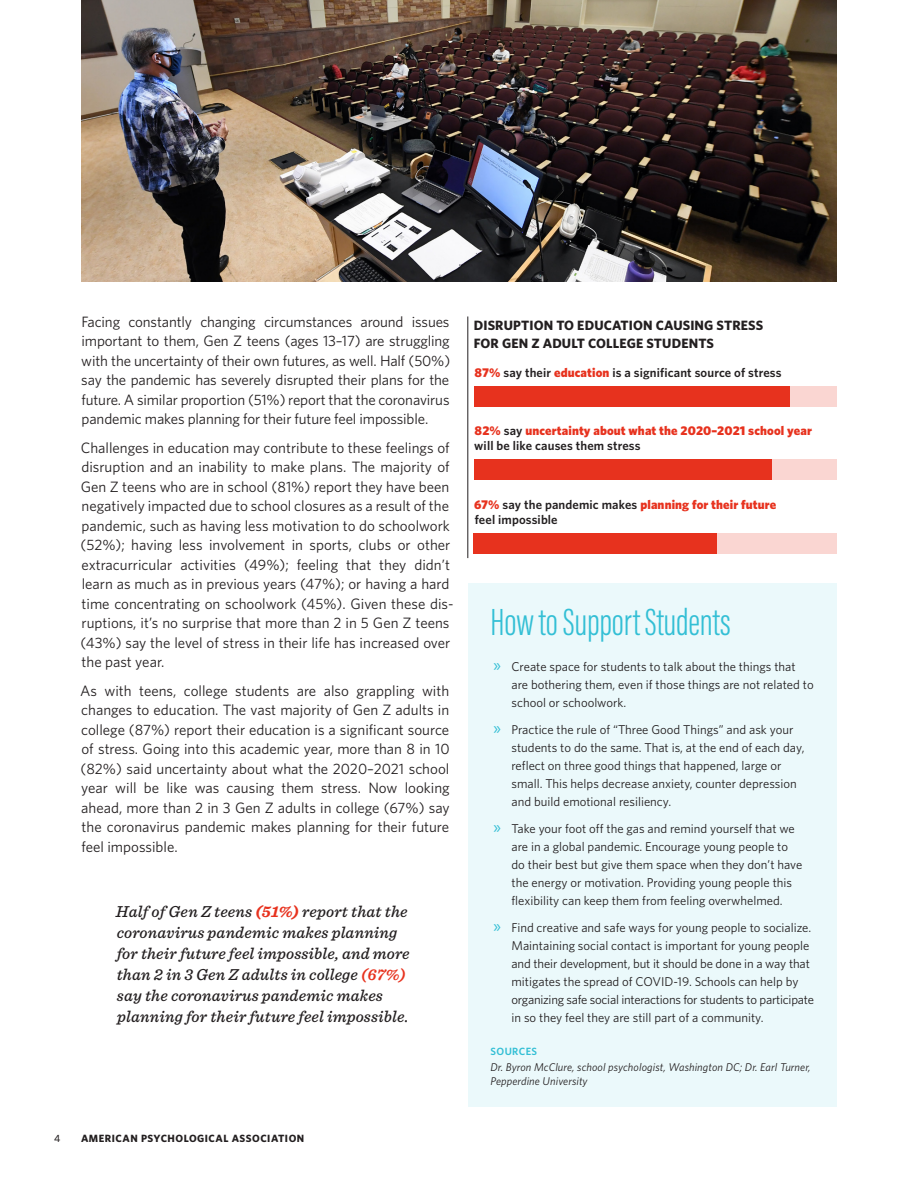
<style>
.page{position:relative;width:918px;height:1188px;background:#fff}
.page>*{position:absolute;margin:0;border:0;box-sizing:border-box;transform-origin:0 0}
.SIDEBAR_H1{font:300 39px "Acumin Pro Extra Cond";letter-spacing:-.005em;color:#33bfd5}
.QUOTE{font:italic 500 16.5px/21px "Sentinel";letter-spacing:.01em;color:#231f20}
.TX{font:15px/19.5px "Whitney";color:#231f20;text-align:justify}
.INFOGRAPHIC_H1{font:700 13.5px/18px "Whitney";letter-spacing:.01em;color:#231f20}
.t1{font:12.75px/18px "Whitney";color:#231f20}
.Infographic_text{font:600 12.75px/15px "Whitney";letter-spacing:.01em;color:#231f20}
.Infographic_text-2{font:900 12.75px/15px "Whitney";letter-spacing:.01em;color:#e7321e}
.SIDEBAR_source{font:italic 11.25px/13.5px "Whitney";letter-spacing:.01em;color:#231f20}
.t2{font:700 10.5px "Whitney";letter-spacing:.05em;color:#231f20}
.SIDEBAR_Source_Heade{font:600 10.5px "Whitney";letter-spacing:.04em;color:#33bfd5}
.t3{font:500 10.5px "Whitney";color:#231f20}
.s1{font-weight:700;color:#e7321e}
.s2{font-weight:600;color:#e7321e}
.s3{font-weight:900;color:#e7321e}
.s4{font-weight:600;color:#231f20}
.s5{font-family:"Myriad Pro";font-size:18px;color:#33bfd5}
</style>
<div class="page">
<div style="left:468px;top:583px;width:369px;height:524px;background:#ebf9fb"></div>
<img style="left:81px;top:0;width:756px;height:282px">
<div style="left:474px;top:386px;width:363px;height:21px;background:#fad6d2"></div>
<div style="left:474px;top:386px;width:316px;height:21px;background:#e7321e"></div>
<div style="left:474px;top:459px;width:363px;height:21px;background:#fad6d2"></div>
<div style="left:474px;top:459px;width:297px;height:21px;background:#e7321e"></div>
<div style="left:474px;top:533px;width:363px;height:21px;background:#fad6d2"></div>
<div style="left:474px;top:533px;width:243px;height:21px;background:#e7321e"></div>
<hr style="left:468px;top:316px;width:1px;height:242px;background:#231f20">
<p class="TX" style="left:81px;top:312px;width:370px">Facing constantly changing circumstances around issues important to them, Gen Z teens (ages 13–17) are struggling with the uncertainty of their own futures, as well. Half (50%) say the pandemic has severely disrupted their plans for the future. A similar proportion (51%) report that the coronavirus pandemic makes planning for their future feel impossible.</p>
<p class="TX" style="left:80px;top:438px;width:375px;text-align:left">Challenges in education may contribute to these feelings of disruption and an inability to make plans. The majority of Gen Z teens who are in school (81%) report they have been negatively impacted due to school closures as a result of the pandemic, such as having less motivation to do schoolwork (52%); having less involvement in sports, clubs or other extracurricular activities (49%); feeling that they didn’t learn as much as in previous years (47%); or having a hard time concentrating on schoolwork (45%). Given these dis&shy;ruptions, it’s no surprise that more than 2 in 5 Gen Z teens (43%) say the level of stress in their life has increased over the past year.</p>
<p class="TX" style="left:80px;top:681px;width:371px">As with teens, college students are also grappling with changes to education. The vast majority of Gen Z adults in college (87%) report their education is a significant source of stress. Going into this academic year, more than 8 in 10 (82%) said uncertainty about what the 2020–2021 school year will be like was causing them stress. Now looking ahead, more than 2 in 3 Gen Z adults in college (67%) say the coronavirus pandemic makes planning for their future feel impossible.</p>
<p class="QUOTE" style="left:116px;top:900px;width:295px">Half of Gen Z teens <span class="s1">(51%)</span> report that the coronavirus pandemic makes planning for their future feel impossible, and more than 2 in 3 Gen Z adults in college <span class="s2">(67%) </span>say the coronavirus pandemic makes planning for their future feel impossible.</p>
<p class="t3" style="left:54px;top:1132px;width:8px">4</p>
<p class="t2" style="left:81px;top:1132px;width:225px">AMERICAN PSYCHOLOGICAL ASSOCIATION</p>
<p class="INFOGRAPHIC_H1" style="left:474px;top:316px;width:291px">DISRUPTION TO EDUCATION CAUSING STRESS<br>FOR GEN Z ADULT COLLEGE STUDENTS</p>
<p class="Infographic_text" style="left:475px;top:364px;width:308px"><span class="s3">87%</span> say their <span class="s3">education</span> is a significant source of stress</p>
<p class="Infographic_text-2" style="left:474px;top:423px;width:339px">82% <span class="s4">say</span> uncertainty about what the 2020–2021 school year <span class="s4">will be like causes them stress</span></p>
<p class="Infographic_text" style="left:474px;top:496px;width:304px"><span class="s3">67%</span> say the pandemic makes <span class="s3">planning for their future </span>feel impossible</p>
<p class="SIDEBAR_H1" style="left:490px;top:598px;width:242px">How to Support Students</p>
<p class="t1" style="left:512px;top:657px;width:304px;text-indent:-18px"><span class="s5">»</span> Create space for students to talk about the things that are bothering them, even if those things are not related to school or schoolwork.</p>
<p class="t1" style="left:512px;top:720px;width:294px;text-indent:-18px"><span class="s5">»</span> Practice the rule of “Three Good Things” and ask your students to do the same. That is, at the end of each day, reflect on three good things that happened, large or small. This helps decrease anxiety, counter depression and build emotional resiliency.</p>
<p class="t1" style="left:512px;top:819px;width:292px;text-indent:-18px"><span class="s5">»</span> Take your foot off the gas and remind yourself that we are in a global pandemic. Encourage young people to do their best but give them space when they don’t have the energy or motivation. Providing young people this flexibility can keep them from feeling overwhelmed.</p>
<p class="t1" style="left:512px;top:918px;width:304px;text-indent:-18px"><span class="s5">»</span> Find creative and safe ways for young people to socialize.<br>Maintaining social contact is important for young people and their development, but it should be done in a way that mitigates the spread of COVID-19. Schools can help by organizing safe social interactions for students to participate in so they feel they are still part of a community.</p>
<p class="SIDEBAR_Source_Heade" style="left:490px;top:1044px;width:48px">SOURCES</p>
<p class="SIDEBAR_source" style="left:490px;top:1060px;width:322px">Dr. Byron McClure, school psychologist, Washington DC; Dr. Earl Turner,<br>Pepperdine University</p>
</div>
